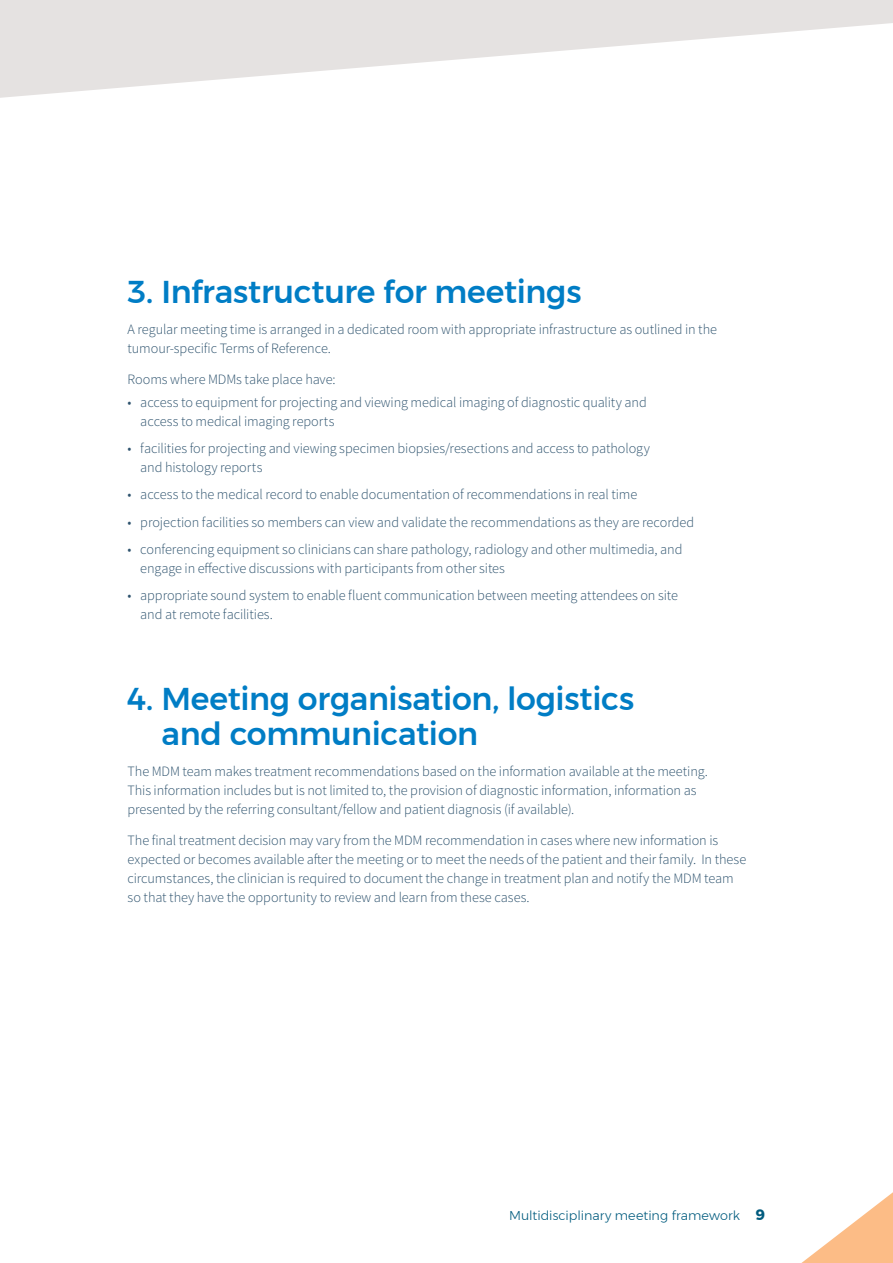
<style>
.page{position:relative;width:893px;height:1263px;background:#fff}
.page>*{position:absolute;margin:0;border:0;box-sizing:border-box;transform-origin:0 0}
.Heading_1_before_bod{font:500 31.5px/34.5px "Montserrat";letter-spacing:-.01em;color:#007dc5}
.Body{font:300 14.25px/18.8px "Source Sans Pro";letter-spacing:-.005em;color:#2e536e}
.Body_dot_point_list{font:300 14.25px/18.8px "Source Sans Pro";letter-spacing:-.005em;color:#2e536e}
.Body_before_dot_poin{font:300 14.25px "Source Sans Pro";letter-spacing:-.01em;color:#2e536e}
.t1{font:300 12.75px "Montserrat";color:#005b7e}
.s1{font-weight:700;font-size:15px}
</style>
<div class="page">
<svg style="left:0;top:0;width:893px;height:98px;fill:#e5e2e1"></svg>
<svg style="left:801px;top:1192px;width:92px;height:71px"></svg>
<p class="Heading_1_before_bod" style="left:128px;top:274px;width:455px">3. Infrastructure for meetings</p>
<p class="Body" style="left:128px;top:320px;width:591px">A regular meeting time is arranged in a dedicated room with appropriate infrastructure as outlined in the tumour-specific Terms of Reference.</p>
<p class="Body_before_dot_poin" style="left:128px;top:371px;width:209px">Rooms where MDMs take place have:</p>
<p class="Body_dot_point_list" style="left:140px;top:393px;width:508px;text-indent:-13px">• access to equipment for projecting and viewing medical imaging of diagnostic quality and access to medical imaging reports</p>
<p class="Body_dot_point_list" style="left:140px;top:439px;width:511px;text-indent:-13px">• facilities for projecting and viewing specimen biopsies/resections and access to pathology and histology reports</p>
<p class="Body_dot_point_list" style="left:128px;top:485px;width:511px">• access to the medical record to enable documentation of recommendations in real time</p>
<p class="Body_dot_point_list" style="left:128px;top:513px;width:568px">• projection facilities so members can view and validate the recommendations as they are recorded</p>
<p class="Body_dot_point_list" style="left:140px;top:540px;width:544px;text-indent:-13px">• conferencing equipment so clinicians can share pathology, radiology and other multimedia, and engage in effective discussions with participants from other sites</p>
<p class="Body_dot_point_list" style="left:140px;top:586px;width:539px;text-indent:-13px">• appropriate sound system to enable fluent communication between meeting attendees on site and at remote facilities.</p>
<p class="Heading_1_before_bod" style="left:162px;top:682px;width:474px;text-indent:-34px">4. Meeting organisation, logistics and communication</p>
<p class="Body" style="left:128px;top:762px;width:582px">The MDM team makes treatment recommendations based on the information available at the meeting.<br>This information includes but is not limited to, the provision of diagnostic information, information as presented by the referring consultant/fellow and patient diagnosis (if available).</p>
<p class="Body" style="left:128px;top:831px;width:620px">The final treatment decision may vary from the MDM recommendation in cases where new information is expected or becomes available after the meeting or to meet the needs of the patient and their family. In these circumstances, the clinician is required to document the change in treatment plan and notify the MDM team so that they have the opportunity to review and learn from these cases.</p>
<p class="t1" style="left:509px;top:1206px;width:258px">Multidisciplinary meeting framework <span class="s1">9</span></p>
</div>
